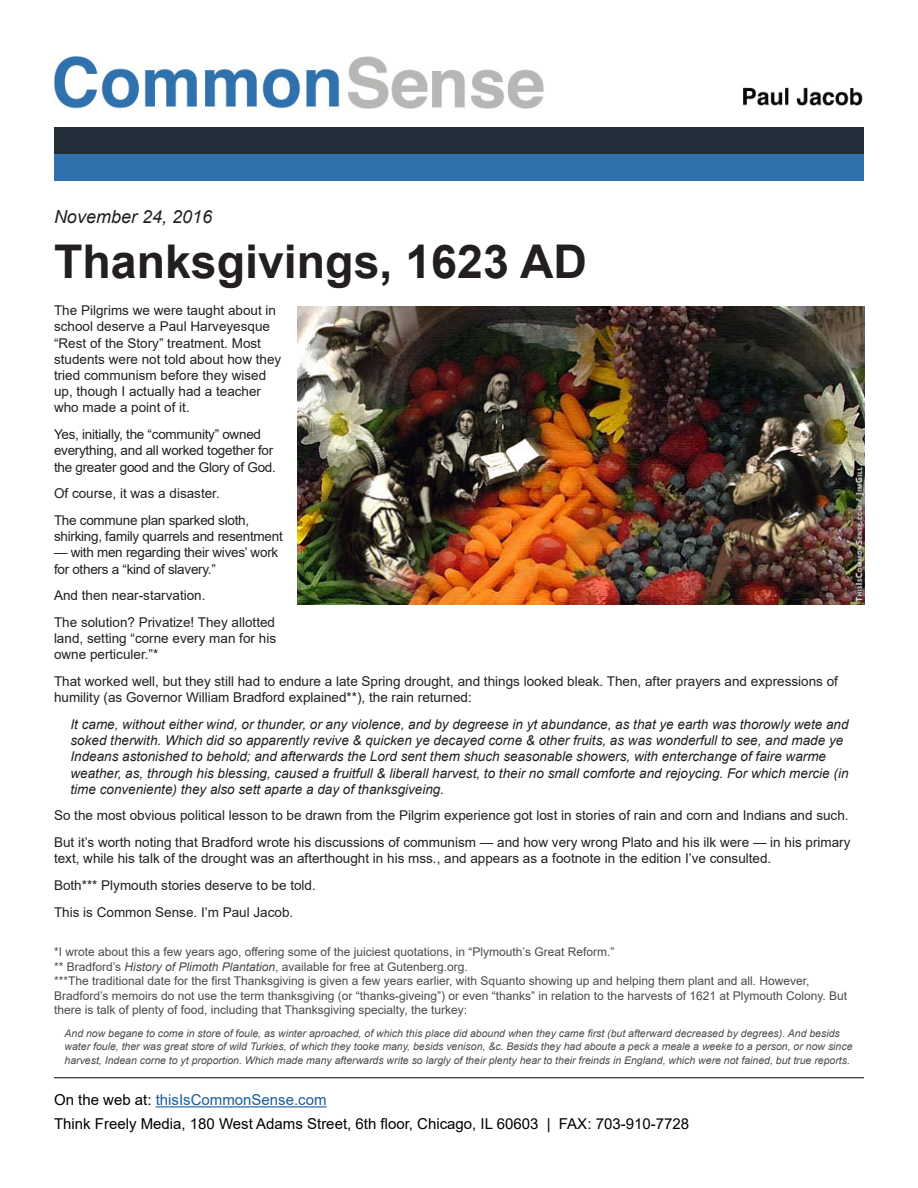
<style>
.page{position:relative;width:918px;height:1188px;background:#fff}
.page>*{position:absolute;margin:0;border:0;box-sizing:border-box;transform-origin:0 0}
.t1{font:700 46.5px "Arial";color:#231f20}
.t2{font:italic 18px "Arial";color:#231f20}
.t3{font:15px "Arial";color:#000}
.t4{font:15px "Arial";color:#175d9e}
.t5{font:13.5px/16.2px "Arial";color:#231f20}
.t6{font:italic 13.5px/16.2px "Arial";color:#231f20}
.t7{font:13.5px/16.2px "Arial";letter-spacing:-.02em;color:#231f20}
.t8{font:12px/14.4px "Arial";color:#494a4b}
.t9{font:italic 10.5px/12.6px "Arial";color:#494a4b}
.s1{font-style:italic}
.s2{color:#000}
</style>
<div class="page">
<img style="left:54px;top:56px;width:809px;height:53px">
<hr style="left:156px;top:1106px;width:171px;height:1px;background:#175d9e">
<img style="left:297px;top:307px;width:567px;height:298px">
<div style="left:54px;top:127px;width:810px;height:27px;background:#222e3a"></div>
<div style="left:54px;top:154px;width:810px;height:27px;background:#2f72ad"></div>
<hr style="left:54px;top:1078px;width:810px;height:1px;background:#000">
<p class="t2" style="left:54px;top:205px;width:160px">November 24, 2016</p>
<p class="t1" style="left:54px;top:229px;width:535px">Thanksgivings, 1623 AD</p>
<p class="t5" style="left:54px;top:302px;width:229px">The Pilgrims we were taught about in school deserve a Paul Harveyesque “Rest of the Story” treatment. Most students were not told about how they tried communism before they wised up, though I actually had a teacher who made a point of it.</p>
<p class="t7" style="left:54px;top:426px;width:223px">Yes, initially, the “community” owned everything, and all worked together for the greater good and the Glory of God.</p>
<p class="t5" style="left:54px;top:485px;width:167px">Of course, it was a disaster.</p>
<p class="t7" style="left:54px;top:512px;width:230px">The commune plan sparked sloth, shirking, family quarrels and resentment</p>
<p class="t7" style="left:54px;top:544px;width:226px">— with men regarding their wives’ work for others a “kind of slavery.”</p>
<p class="t5" style="left:54px;top:587px;width:153px">And then near-starvation.</p>
<p class="t5" style="left:54px;top:614px;width:224px;text-align:justify">The solution? Privatize! They allotted land, setting “corne every man for his owne perticuler.”*</p>
<p class="t5" style="left:54px;top:673px;width:785px">That worked well, but they still had to endure a late Spring drought, and things looked bleak. Then, after prayers and expressions of humility (as Governor William Bradford explained**), the rain returned:</p>
<p class="t6" style="left:70px;top:716px;width:780px">It came, without either wind, or thunder, or any violence, and by degreese in yt abundance, as that ye earth was thorowly wete and soked therwith. Which did so apparently revive &amp; quicken ye decayed corne &amp; other fruits, as was wonderfull to see, and made ye Indeans astonished to behold; and afterwards the Lord sent them shuch seasonable showers, with enterchange of faire warme weather, as, through his blessing, caused a fruitfull &amp; liberall harvest, to their no small comforte and rejoycing. For which mercie (in time conveniente) they also sett aparte a day of thanksgiveing.</p>
<p class="t5" style="left:54px;top:807px;width:796px">So the most obvious political lesson to be drawn from the Pilgrim experience got lost in stories of rain and corn and Indians and such.</p>
<p class="t5" style="left:54px;top:834px;width:798px">But it’s worth noting that Bradford wrote his discussions of communism — and how very wrong Plato and his ilk were — in his primary text, while his talk of the drought was an afterthought in his mss., and appears as a footnote in the edition I’ve consulted.</p>
<p class="t5" style="left:54px;top:877px;width:263px">Both*** Plymouth stories deserve to be told.</p>
<p class="t5" style="left:54px;top:904px;width:241px">This is Common Sense. I’m Paul Jacob.</p>
<p class="t8" style="left:54px;top:945px;width:795px">*I wrote about this a few years ago, offering some of the juiciest quotations, in “Plymouth’s Great Reform.”<br>** Bradford’s <span class="s1">History of Plimoth Plantation</span>, available for free at Gutenberg.org.<br>***The traditional date for the first Thanksgiving is given a few years earlier, with Squanto showing up and helping them plant and all. However, Bradford’s memoirs do not use the term thanksgiving (or “thanks-giveing”) or even “thanks” in relation to the harvests of 1621 at Plymouth Colony. But there is talk of plenty of food, including that Thanksgiving specialty, the turkey:</p>
<p class="t9" style="left:64px;top:1027px;width:790px">And now begane to come in store of foule, as winter aproached, of which this place did abound when they came first (but afterward decreased by degrees). And besids water foule, ther was great store of wild Turkies, of which they tooke many, besids venison, &amp;c. Besids they had aboute a peck a meale a weeke to a person, or now since</p>
<p class="t9" style="left:64px;top:1054px;width:787px">harvest, Indean corne to yt proportion. Which made many afterwards write so largly of their plenty hear to their freinds in England, which were not fained, but true reports.</p>
<p class="t4" style="left:54px;top:1090px;width:274px"><span class="s2">On the web at:</span> thisIsCommonSense.com</p>
<p class="t3" style="left:54px;top:1114px;width:637px">Think Freely Media, 180 West Adams Street, 6th floor, Chicago, IL 60603 | FAX: 703-910-7728</p>
</div>
